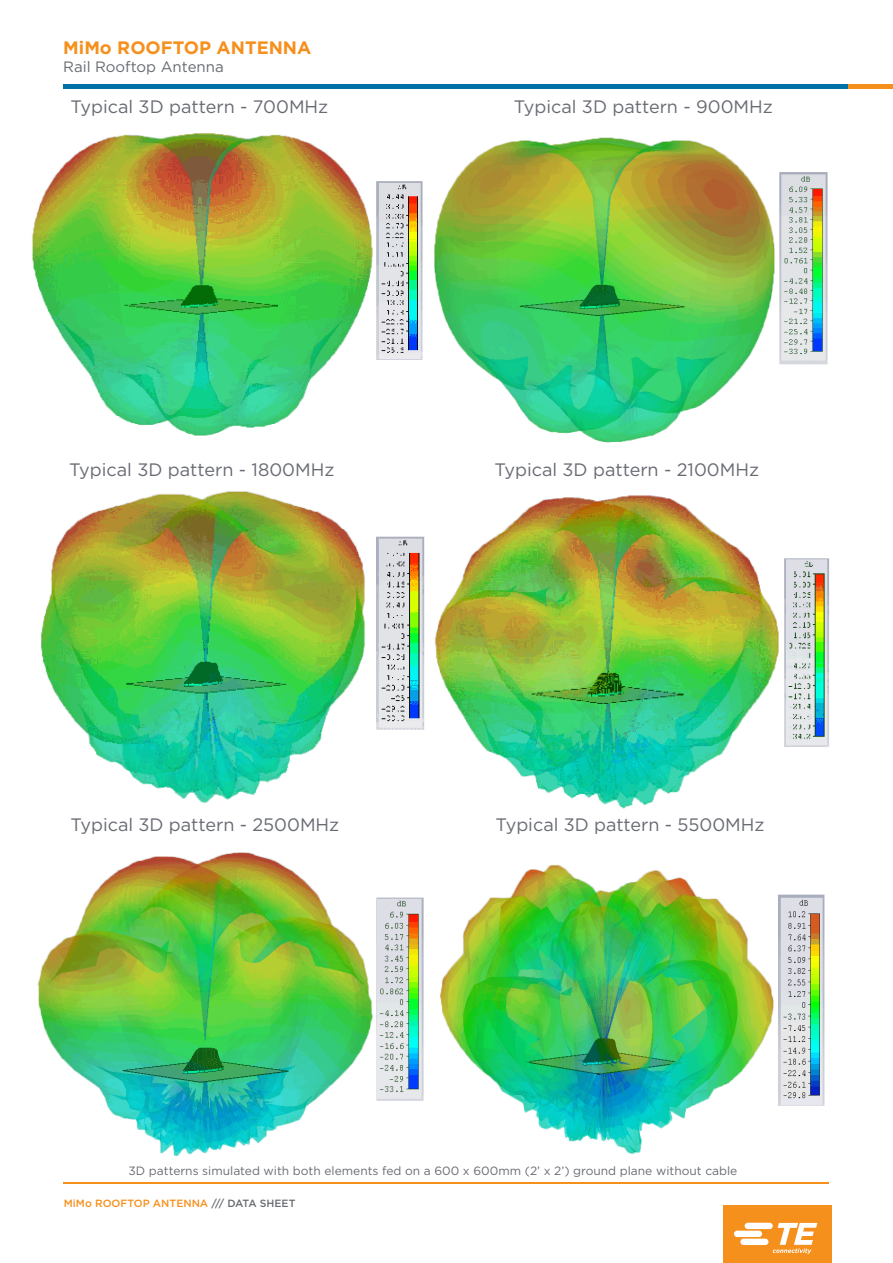
<style>
.page{position:relative;width:893px;height:1263px;background:#fff}
.page>*{position:absolute;margin:0;border:0;box-sizing:border-box;transform-origin:0 0}
.t1{font:18px "Gotham";color:#686b73}
.t2{font:700 18px "Gotham";color:#f6901d}
.t3{font:15px "Gotham";color:#686b73}
.t4{font:12px "Gotham";color:#686b73}
.t5{font:500 10.5px "Gotham";color:#f6901d}
.s1{color:#686b73}
</style>
<div class="page">
<hr style="left:63px;top:1182px;width:766px;height:1px;background:#f6901d">
<hr style="left:846px;top:85px;width:47px;height:4px;background:#f6901d">
<hr style="left:63px;top:85px;width:784px;height:4px;background:#0071a6">
<div style="left:723px;top:1205px;width:108px;height:58px;background:#f6901d"></div>
<svg style="left:734px;top:1223px;width:83px;height:31px"></svg>
<img style="left:32px;top:133px;width:391px;height:303px">
<img style="left:434px;top:137px;width:394px;height:306px">
<img style="left:41px;top:491px;width:384px;height:313px">
<img style="left:435px;top:495px;width:394px;height:314px">
<img style="left:37px;top:852px;width:387px;height:304px">
<img style="left:440px;top:864px;width:385px;height:290px">
<p class="t2" style="left:63px;top:40px;width:250px">MiMo ROOFTOP ANTENNA</p>
<p class="t3" style="left:63px;top:60px;width:162px">Rail Rooftop Antenna</p>
<p class="t1" style="left:70px;top:99px;width:259px">Typical 3D pattern - 700MHz</p>
<p class="t1" style="left:514px;top:99px;width:261px">Typical 3D pattern - 900MHz</p>
<p class="t1" style="left:69px;top:461px;width:267px">Typical 3D pattern - 1800MHz</p>
<p class="t1" style="left:494px;top:461px;width:266px">Typical 3D pattern - 2100MHz</p>
<p class="t1" style="left:70px;top:816px;width:270px">Typical 3D pattern - 2500MHz</p>
<p class="t1" style="left:496px;top:816px;width:270px">Typical 3D pattern - 5500MHz</p>
<p class="t4" style="left:129px;top:1165px;width:610px">3D patterns simulated with both elements fed on a 600 x 600mm (2’ x 2’) ground plane without cable</p>
<p class="t5" style="left:64px;top:1199px;width:233px">MiMo ROOFTOP ANTENNA <span class="s1">/// DATA SHEET</span></p>
</div>
